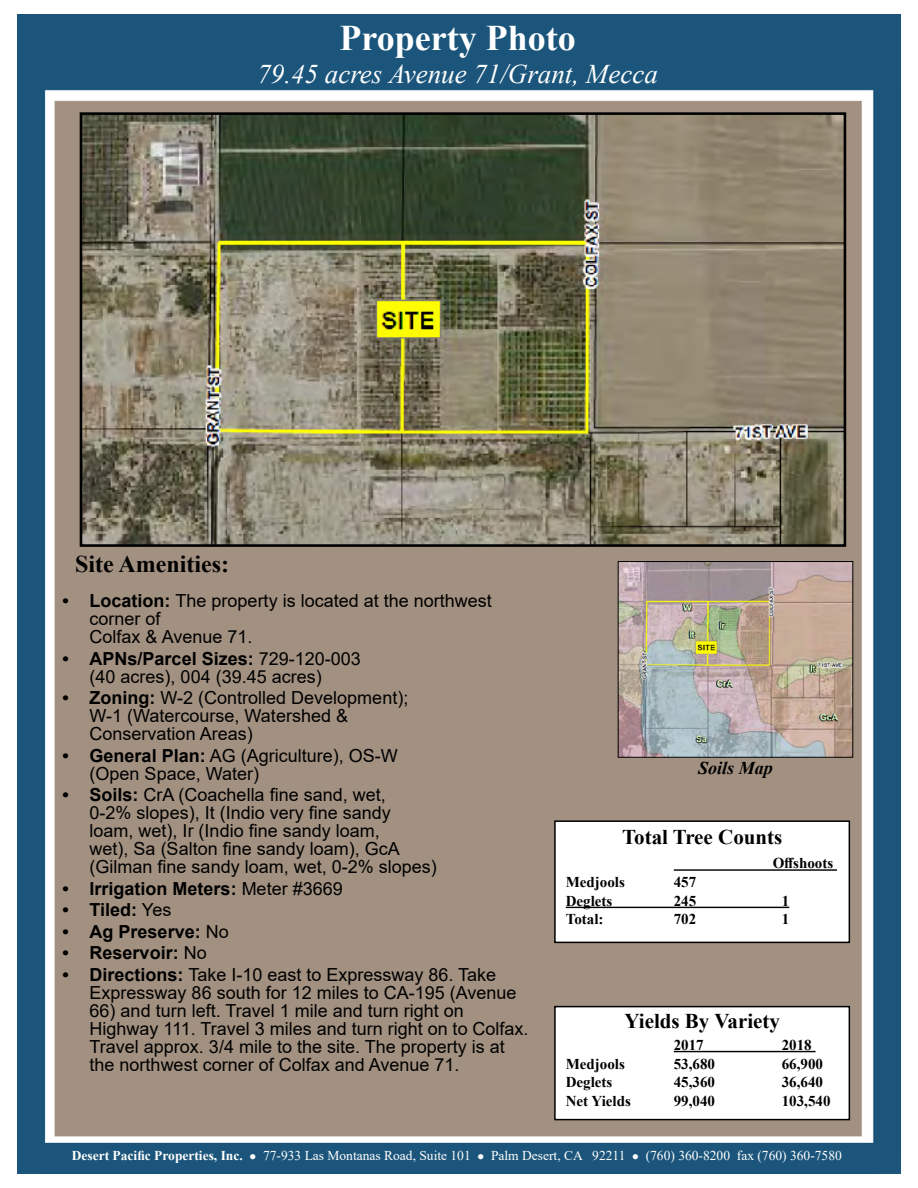
<style>
.page{position:relative;width:918px;height:1188px;background:#fff}
.page>*{position:absolute;margin:0;border:0;box-sizing:border-box;transform-origin:0 0}
.t1{font:700 36px "Times New Roman";color:#fff}
.t2{font:italic 27px "Times New Roman";color:#fff}
.t3{font:700 24px "Times New Roman";color:#000}
.t4{font:700 21px "Times New Roman";color:#000}
.t5{font:18px/18px "Arial";color:#000}
.t6{font:700 18px "Arial";color:#000}
.t7{font:italic 700 18px "Times New Roman";color:#000}
.t8{font:700 15px "Times New Roman";color:#000}
.t9{font:13.5px "Times New Roman";color:#fff}
.s1{font-weight:700}
.s2{font-weight:400}
</style>
<div class="page">
<img style="left:17px;top:14px;width:884px;height:1160px">
<img style="left:620px;top:563px;width:231px;height:193px">
<div style="left:618px;top:561px;width:235px;height:197px;border:1px solid #000"></div>
<img style="left:84px;top:116px;width:758px;height:427px">
<div style="left:80px;top:112px;width:766px;height:435px;border:3px solid #000"></div>
<div style="left:555px;top:1007px;width:294px;height:113px;background:#fff"></div>
<div style="left:554px;top:1006px;width:296px;height:114px;border:2px solid #000"></div>
<hr style="left:674px;top:1051px;width:142px;height:1px;background:#000">
<div style="left:555px;top:821px;width:294px;height:121px;background:#fff"></div>
<div style="left:554px;top:820px;width:296px;height:123px;border:2px solid #000"></div>
<hr style="left:674px;top:869px;width:163px;height:2px;background:#000">
<hr style="left:566px;top:907px;width:223px;height:1px;background:#000">
<h1 class="t1" style="left:340px;top:12px;width:238px">Property Photo</h1>
<h2 class="t2" style="left:257px;top:55px;width:402px">79.45 acres Avenue 71/Grant, Mecca</h2>
<h3 class="t3" style="left:75px;top:547px;width:155px">Site Amenities:</h3>
<p class="t5" style="left:90px;top:592px;width:404px;text-indent:-27px"><span class="s1">• Location:</span> The property is located at the northwest corner of<br>Colfax &amp; Avenue 71.</p>
<p class="t5" style="left:90px;top:649px;width:273px;text-indent:-27px"><span class="s1">• APNs/Parcel Sizes:</span> 729-120-003 (40 acres), 004 (39.45 acres)</p>
<p class="t5" style="left:90px;top:689px;width:320px;text-indent:-27px"><span class="s1">• Zoning:</span> W-2 (Controlled Development);<br>W-1 (Watercourse, Watershed &amp;<br>Conservation Areas)</p>
<p class="t5" style="left:90px;top:746px;width:310px;text-indent:-27px"><span class="s1">• General Plan:</span> AG (Agriculture), OS-W (Open Space, Water)</p>
<p class="t5" style="left:90px;top:786px;width:349px;text-indent:-27px"><span class="s1">• Soils:</span> CrA (Coachella fine sand, wet,<br>0-2% slopes), It (Indio very fine sandy loam, wet), Ir (Indio fine sandy loam,<br>wet), Sa (Salton fine sandy loam), GcA (Gilman fine sandy loam, wet, 0-2% slopes)</p>
<p class="t6" style="left:63px;top:876px;width:282px">• Irrigation Meters: <span class="s2">Meter #3669</span></p>
<p class="t6" style="left:63px;top:897px;width:110px">• Tiled: <span class="s2">Yes</span></p>
<p class="t6" style="left:63px;top:919px;width:168px">• Ag Preserve: <span class="s2">No</span></p>
<p class="t6" style="left:63px;top:940px;width:146px">• Reservoir: <span class="s2">No</span></p>
<p class="t5" style="left:90px;top:965px;width:428px;text-indent:-27px"><span class="s1">• Directions:</span> Take I-10 east to Expressway 86. Take<br>Expressway 86 south for 12 miles to CA-195 (Avenue</p>
<p class="t5" style="left:90px;top:1001px;width:441px">66) and turn left. Travel 1 mile and turn right on Highway 111. Travel 3 miles and turn right on to Colfax.<br>Travel approx. 3/4 mile to the site. The property is at the northwest corner of Colfax and Avenue 71.</p>
<p class="t7" style="left:698px;top:755px;width:76px">Soils Map</p>
<p class="t4" style="left:622px;top:821px;width:162px">Total Tree Counts</p>
<p class="t8" style="left:773px;top:853px;width:62px">Offshoots</p>
<p class="t8" style="left:566px;top:871px;width:61px">Medjools</p>
<p class="t8" style="left:674px;top:871px;width:24px">457</p>
<p class="t8" style="left:566px;top:890px;width:48px">Deglets</p>
<p class="t8" style="left:674px;top:890px;width:24px">245</p>
<p class="t8" style="left:782px;top:890px;width:9px">1</p>
<p class="t8" style="left:566px;top:909px;width:39px">Total:</p>
<p class="t8" style="left:674px;top:909px;width:24px">702</p>
<p class="t8" style="left:782px;top:909px;width:9px">1</p>
<p class="t4" style="left:625px;top:1006px;width:157px">Yields By Variety</p>
<p class="t8" style="left:674px;top:1034px;width:31px">2017</p>
<p class="t8" style="left:782px;top:1034px;width:31px">2018</p>
<p class="t8" style="left:566px;top:1053px;width:61px">Medjools</p>
<p class="t8" style="left:674px;top:1053px;width:43px">53,680</p>
<p class="t8" style="left:782px;top:1053px;width:43px">66,900</p>
<p class="t8" style="left:566px;top:1071px;width:48px">Deglets</p>
<p class="t8" style="left:674px;top:1071px;width:43px">45,360</p>
<p class="t8" style="left:782px;top:1071px;width:43px">36,640</p>
<p class="t8" style="left:566px;top:1090px;width:67px">Net Yields</p>
<p class="t8" style="left:674px;top:1090px;width:43px">99,040</p>
<p class="t8" style="left:782px;top:1090px;width:50px">103,540</p>
<p class="t9" style="left:72px;top:1146px;width:772px"><span class="s1">Desert Pacific Properties, Inc.</span> ● 77-933 Las Montanas Road, Suite 101 ● Palm Desert, CA 92211 ● (760) 360-8200 fax (760) 360-7580</p>
</div>
